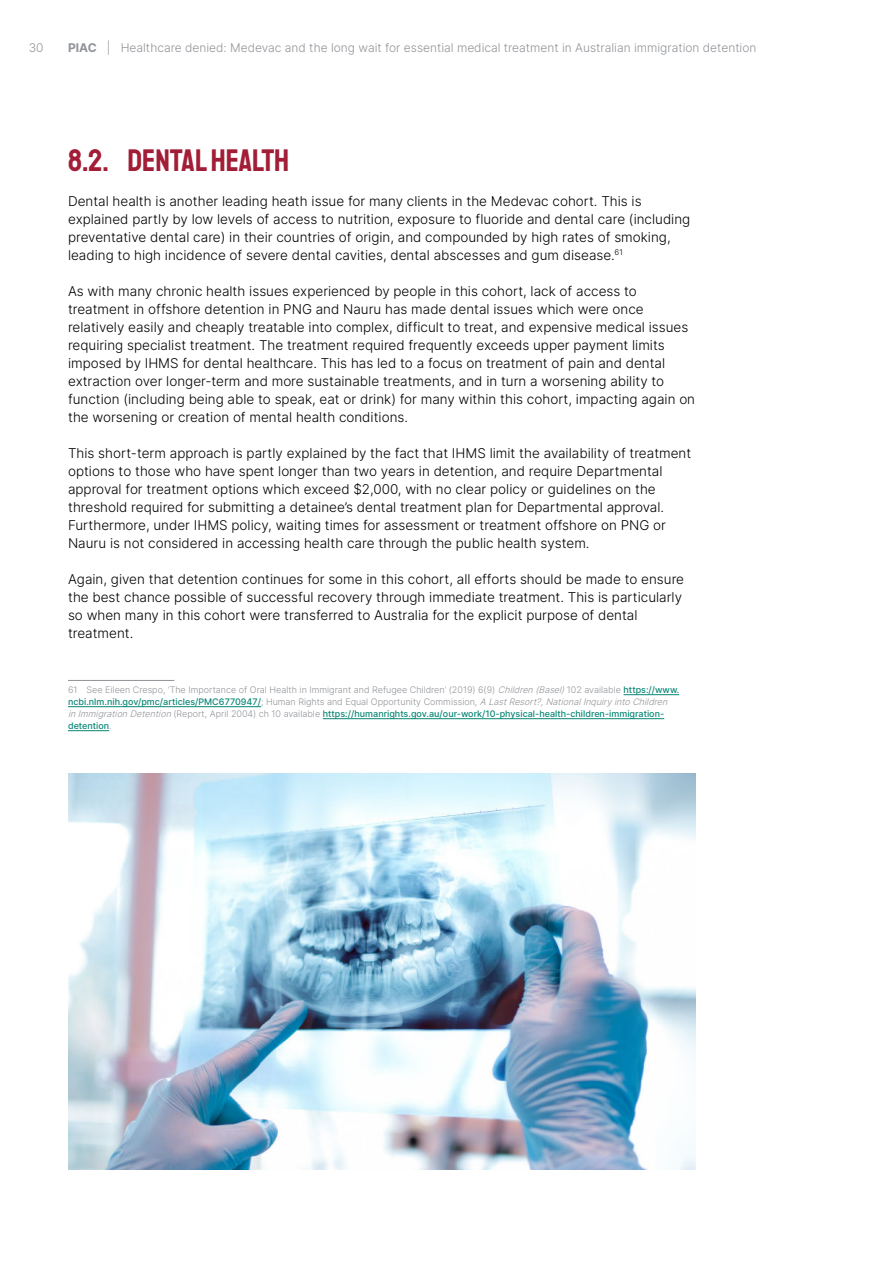
<style>
.page{position:relative;width:893px;height:1263px;background:#fff}
.page>*{position:absolute;margin:0;border:0;box-sizing:border-box;transform-origin:0 0}
.t1{font:31.5px "Staatliches";color:#a21d36}
.t2{font:300 13.5px/18px "Inter";color:#000}
.t3{font:300 12px "Inter";color:#909398}
.t4{font:300 9px/12px "Inter";color:#909398}
.s1{font-weight:700}
.s2{font-style:italic}
.s3{font-weight:500;color:#098776}
</style>
<div class="page">
<hr style="left:68px;top:680px;width:106px;height:1px;background:#909398">
<hr style="left:624px;top:694px;width:55px;height:1px;background:#098776">
<hr style="left:68px;top:706px;width:193px;height:1px;background:#098776">
<hr style="left:323px;top:718px;width:341px;height:1px;background:#098776">
<hr style="left:68px;top:730px;width:41px;height:1px;background:#098776">
<img style="left:68px;top:774px;width:628px;height:395px">
<p class="t3" style="left:29px;top:40px;width:16px">30</p>
<p class="t3" style="left:68px;top:40px;width:690px"><span class="s1">PIAC</span> | Healthcare denied: Medevac and the long wait for essential medical treatment in Australian immigration detention</p>
<h1 class="t1" style="left:68px;top:146px;width:223px">8.2. DENTAL HEALTH</h1>
<p class="t2" style="left:68px;top:192px;width:624px">Dental health is another leading heath issue for many clients in the Medevac cohort. This is explained partly by low levels of access to nutrition, exposure to fluoride and dental care (including preventative dental care) in their countries of origin, and compounded by high rates of smoking, leading to high incidence of severe dental cavities, dental abscesses and gum disease.<sup>61</sup></p>
<p class="t2" style="left:68px;top:282px;width:629px">As with many chronic health issues experienced by people in this cohort, lack of access to treatment in offshore detention in PNG and Nauru has made dental issues which were once relatively easily and cheaply treatable into complex, difficult to treat, and expensive medical issues requiring specialist treatment. The treatment required frequently exceeds upper payment limits imposed by IHMS for dental healthcare. This has led to a focus on treatment of pain and dental extraction over longer-term and more sustainable treatments, and in turn a worsening ability to function (including being able to speak, eat or drink) for many within this cohort, impacting again on the worsening or creation of mental health conditions.</p>
<p class="t2" style="left:68px;top:444px;width:625px">This short-term approach is partly explained by the fact that IHMS limit the availability of treatment options to those who have spent longer than two years in detention, and require Departmental approval for treatment options which exceed $2,000, with no clear policy or guidelines on the threshold required for submitting a detainee’s dental treatment plan for Departmental approval.<br>Furthermore, under IHMS policy, waiting times for assessment or treatment offshore on PNG or Nauru is not considered in accessing health care through the public health system.</p>
<p class="t2" style="left:68px;top:570px;width:617px">Again, given that detention continues for some in this cohort, all efforts should be made to ensure the best chance possible of successful recovery through immediate treatment. This is particularly so when many in this cohort were transferred to Australia for the explicit purpose of dental treatment.</p>
<p class="t4" style="left:68px;top:684px;width:613px">61 See Eileen Crespo, ‘The Importance of Oral Health in Immigrant and Refugee Children’ (2019) 6(9) <span class="s2">Children (Basel)</span>102 available <span class="s3">https://www. ncbi.nlm.nih.gov/pmc/articles/PMC6770947/</span>; Human Rights and Equal Opportunity Commission, <span class="s2">A LastResort?,NationalInquiryinto Children in Immigration Detention</span> (Report, April 2004) ch 10 available <span class="s3">https://humanrights.gov.au/our-work/10-physical-health-children-immigration&shy;detention</span>.</p>
</div>
